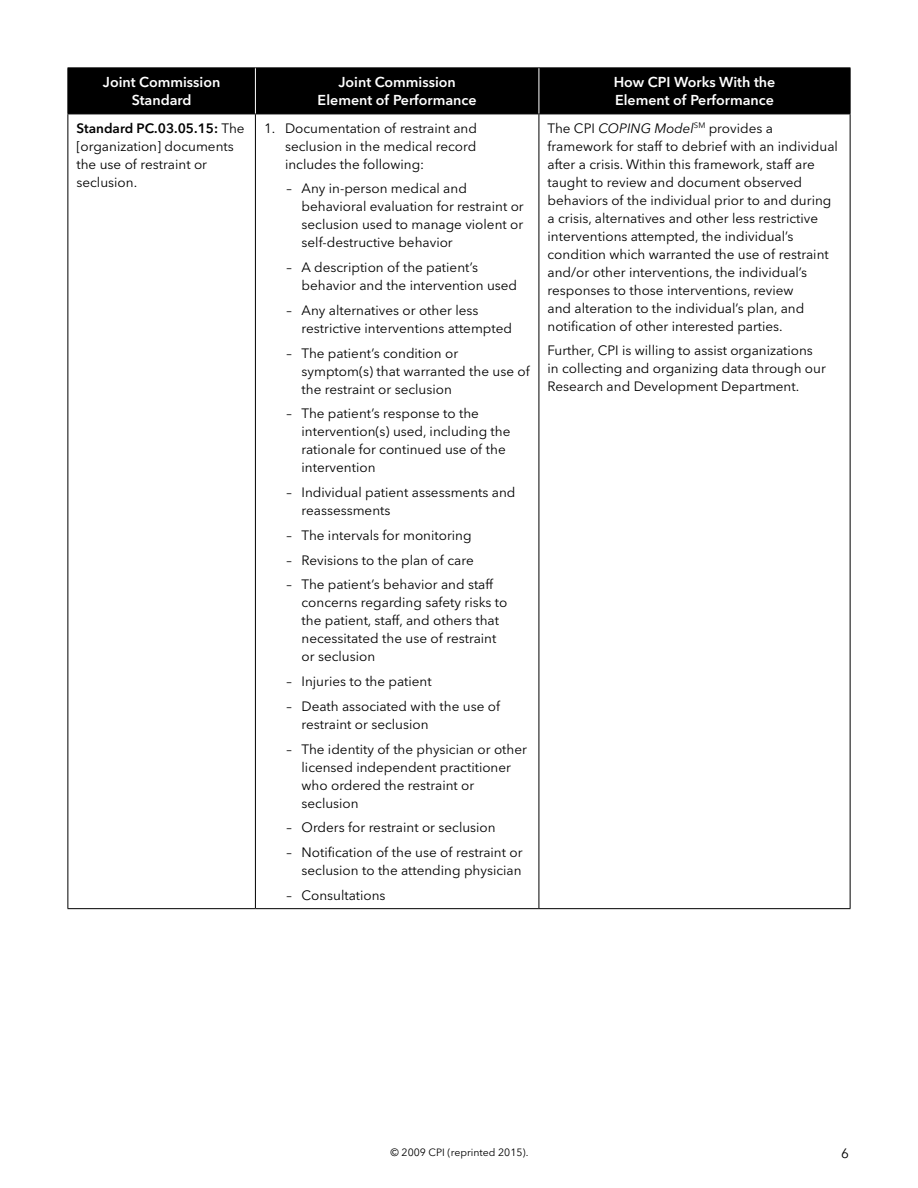
<style>
.page{position:relative;width:918px;height:1188px;background:#fff}
.page>*{position:absolute;margin:0;border:0;box-sizing:border-box;transform-origin:0 0}
.t1{font:600 14.25px/18px "Avenir Next LT Pro";color:#fff;text-align:center}
.t2{font:13.5px/18px "Avenir Next LT Pro";color:#000}
.t3{font:10.5px "Avenir Next LT Pro";color:#000}
.s1{font-weight:600}
.s2{font-style:italic}
</style>
<div class="page">
<div style="left:69px;top:69px;width:781px;height:45px;background:#000"></div>
<hr style="left:68px;top:68px;width:187px;height:1px;background:#000">
<hr style="left:68px;top:68px;width:1px;height:46px;background:#000">
<hr style="left:255px;top:68px;width:284px;height:1px;background:#000">
<hr style="left:539px;top:68px;width:311px;height:1px;background:#000">
<hr style="left:850px;top:68px;width:1px;height:46px;background:#000">
<hr style="left:68px;top:114px;width:187px;height:1px;background:#000">
<hr style="left:68px;top:114px;width:1px;height:794px;background:#000">
<hr style="left:255px;top:114px;width:284px;height:1px;background:#000">
<hr style="left:255px;top:114px;width:1px;height:794px;background:#000">
<hr style="left:539px;top:114px;width:311px;height:1px;background:#000">
<hr style="left:539px;top:114px;width:1px;height:794px;background:#000">
<hr style="left:850px;top:114px;width:1px;height:794px;background:#000">
<hr style="left:68px;top:908px;width:187px;height:1px;background:#000">
<hr style="left:255px;top:908px;width:284px;height:1px;background:#000">
<hr style="left:539px;top:908px;width:311px;height:1px;background:#000">
<hr style="left:255px;top:68px;width:1px;height:46px;background:#fff">
<hr style="left:539px;top:68px;width:1px;height:46px;background:#fff">
<p class="t1" style="left:103px;top:73px;width:119px">Joint Commission<br>Standard</p>
<p class="t1" style="left:318px;top:73px;width:161px">Joint Commission<br>Element of Performance</p>
<p class="t1" style="left:614px;top:73px;width:163px;text-align:left">How CPI Works With the<br>Element of Performance</p>
<p class="t2" style="left:77px;top:119px;width:170px"><span class="s1">Standard PC.03.05.15:</span> The [organization] documents the use of restraint or seclusion.</p>
<p class="t2" style="left:285px;top:119px;width:193px;text-align:justify;text-indent:-21px">1. Documentation of restraint and seclusion in the medical record includes the following:</p>
<p class="t2" style="left:302px;top:180px;width:224px;text-indent:-15px">– Any in-person medical and behavioral evaluation for restraint or seclusion used to manage violent or self-destructive behavior</p>
<p class="t2" style="left:302px;top:259px;width:217px;text-indent:-15px">– A description of the patient’s behavior and the intervention used</p>
<p class="t2" style="left:302px;top:301px;width:212px;text-indent:-15px">– Any alternatives or other less restrictive interventions attempted</p>
<p class="t2" style="left:302px;top:344px;width:230px;text-indent:-15px">– The patient’s condition or symptom(s) that warranted the use of the restraint or seclusion</p>
<p class="t2" style="left:302px;top:405px;width:210px;text-indent:-15px">– The patient’s response to the intervention(s) used, including the rationale for continued use of the intervention</p>
<p class="t2" style="left:302px;top:483px;width:215px;text-indent:-15px">– Individual patient assessments and reassessments</p>
<p class="t2" style="left:287px;top:526px;width:187px">– The intervals for monitoring</p>
<p class="t2" style="left:287px;top:551px;width:189px">– Revisions to the plan of care</p>
<p class="t2" style="left:302px;top:576px;width:207px;text-indent:-15px">– The patient’s behavior and staff concerns regarding safety risks to the patient, staff, and others that necessitated the use of restraint or seclusion</p>
<p class="t2" style="left:287px;top:672px;width:147px">– Injuries to the patient</p>
<p class="t2" style="left:302px;top:697px;width:200px;text-indent:-15px">– Death associated with the use of restraint or seclusion</p>
<p class="t2" style="left:302px;top:740px;width:227px;text-indent:-15px">– The identity of the physician or other licensed independent practitioner who ordered the restraint or seclusion</p>
<p class="t2" style="left:287px;top:819px;width:211px">– Orders for restraint or seclusion</p>
<p class="t2" style="left:287px;top:843px;width:238px;text-align:right">– Notification of the use of restraint or seclusion to the attending physician</p>
<p class="t2" style="left:287px;top:886px;width:100px">– Consultations</p>
<p class="t2" style="left:548px;top:119px;width:292px">The CPI <span class="s2">COPING Model</span><sup>SM</sup> provides a framework for staff to debrief with an individual after a crisis. Within this framework, staff are taught to review and document observed behaviors of the individual prior to and during a crisis, alternatives and other less restrictive interventions attempted, the individual’s condition which warranted the use of restraint and/or other interventions, the individual’s responses to those interventions, review<br>and alteration to the individual’s plan, and notification of other interested parties.</p>
<p class="t2" style="left:548px;top:342px;width:280px">Further, CPI is willing to assist organizations in collecting and organizing data through our<br>Research and Development Department.</p>
<p class="t3" style="left:391px;top:1146px;width:139px">© 2009 CPI (reprinted 2015).</p>
<p class="t2" style="left:841px;top:1144px;width:9px">6</p>
</div>
